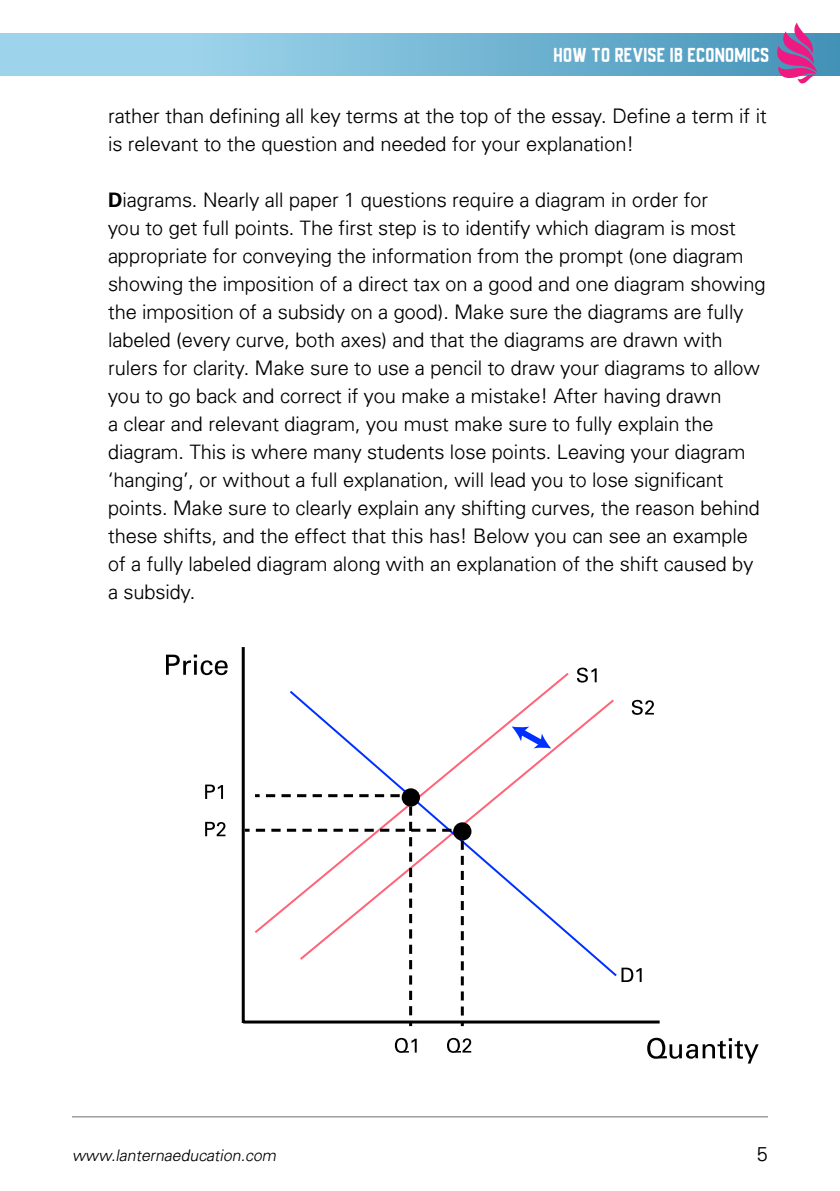
<style>
.page{position:relative;width:840px;height:1191px;background:#fff}
.page>*{position:absolute;margin:0;border:0;box-sizing:border-box;transform-origin:0 0}
.t1{font:300 20px/28px "Univers";color:#000}
.t2{font:18px "Universal Knowledge";color:#fff}
.t3{font:italic 300 16px "Univers";color:#000}
.s1{font-family:"Univers LT Std";font-weight:700}
</style>
<div class="page">
<hr style="left:72px;top:1116px;width:696px;height:1px;background:#6e6d6c">
<div style="left:0;top:34px;width:840px;height:41px;background:linear-gradient(to right,#acdff4,#4896ba)"></div>
<svg style="left:777px;top:23px;width:39px;height:60px"></svg>
<hr style="left:243px;top:1020px;width:416px;height:3px;background:#000">
<hr style="left:242px;top:647px;width:3px;height:376px;background:#000">
<svg style="left:290px;top:689px;width:327px;height:288px"></svg>
<svg style="left:166px;top:655px;width:61px;height:20px"></svg>
<svg style="left:647px;top:1038px;width:111px;height:25px"></svg>
<svg style="left:395px;top:1038px;width:21px;height:15px"></svg>
<svg style="left:447px;top:1038px;width:24px;height:15px"></svg>
<svg style="left:205px;top:784px;width:18px;height:15px"></svg>
<svg style="left:205px;top:822px;width:20px;height:14px"></svg>
<svg style="left:511px;top:724px;width:40px;height:27px"></svg>
<svg style="left:621px;top:968px;width:20px;height:14px"></svg>
<svg style="left:577px;top:668px;width:19px;height:15px"></svg>
<svg style="left:631px;top:700px;width:23px;height:15px"></svg>
<svg style="left:255px;top:793px;width:199px;height:34px"></svg>
<svg style="left:243px;top:827px;width:222px;height:200px"></svg>
<div style="left:401px;top:788px;width:19px;height:19px;background:#000;border-radius:50%"></div>
<div style="left:453px;top:822px;width:18px;height:19px;background:#000;border-radius:50%"></div>
<p class="t2" style="left:554px;top:44px;width:217px">HOW TO REVISE IB ECONOMICS</p>
<p class="t1" style="left:108px;top:101px;width:660px">rather than defining all key terms at the top of the essay. Define a term if it is relevant to the question and needed for your explanation!</p>
<p class="t1" style="left:108px;top:185px;width:658px"><span class="s1">D</span>iagrams. Nearly all paper 1 questions require a diagram in order for<br>you to get full points. The first step is to identify which diagram is most appropriate for conveying the information from the prompt (one diagram showing the imposition of a direct tax on a good and one diagram showing the imposition of a subsidy on a good). Make sure the diagrams are fully labeled (every curve, both axes) and that the diagrams are drawn with rulers for clarity. Make sure to use a pencil to draw your diagrams to allow you to go back and correct if you make a mistake! After having drawn<br>a clear and relevant diagram, you must make sure to fully explain the diagram. This is where many students lose points. Leaving your diagram ‘hanging’, or without a full explanation, will lead you to lose significant points. Make sure to clearly explain any shifting curves, the reason behind these shifts, and the effect that this has! Below you can see an example of a fully labeled diagram along with an explanation of the shift caused by a subsidy.</p>
<p class="t3" style="left:72px;top:1145px;width:209px">www.lanternaeducation.com</p>
<p class="t1" style="left:756px;top:1139px;width:13px">5</p>
</div>
